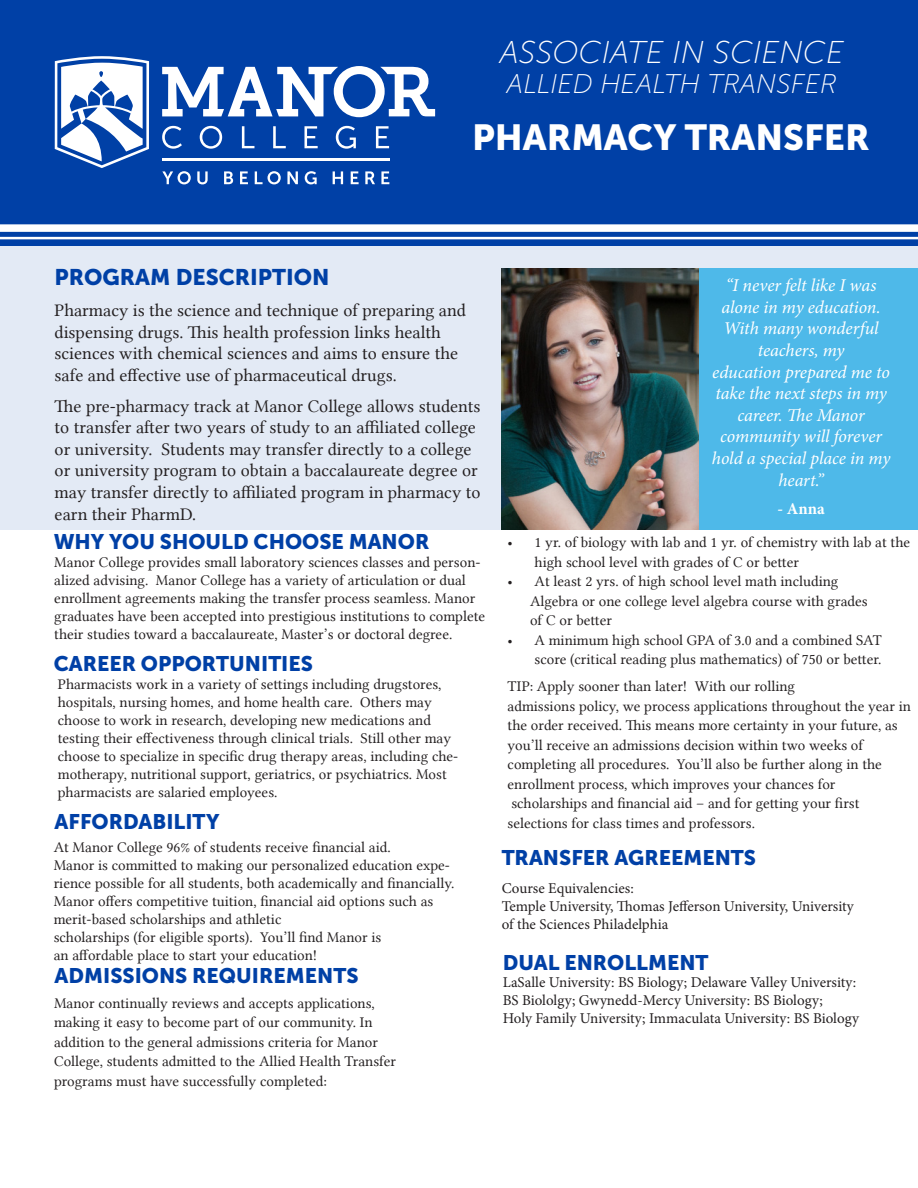
<style>
.page{position:relative;width:918px;height:1188px;background:#fff}
.page>*{position:absolute;margin:0;border:0;box-sizing:border-box;transform-origin:0 0}
.t1{font:36px "Museo Sans 900";color:#fff}
.t2{font:italic 31.5px "Museo Sans 100";color:#fff}
.t3{font:italic 27px "Museo Sans 100";color:#fff}
.t4{font:22.5px "Museo Sans 900";color:#0040a6}
.t5{font:21px "Museo Sans 900";color:#0040a6}
.t6{font:18px/21.6px "Lin Libertine";color:#231f20}
.t7{font:italic 18px/21.6px "Minion Pro";letter-spacing:-.005em;color:#fff;text-align:center}
.t8{font:700 16.5px "Minion Pro";color:#fff}
.t9{font:15px/18px "Lin Libertine";color:#231f20}
.t10{font:15px/18px "Minion Pro";color:#231f20}
</style>
<div class="page">
<div style="left:0;top:232px;width:918px;height:298px;background:#e3eaf5"></div>
<div style="left:697px;top:268px;width:221px;height:262px;background:#4eb9e9"></div>
<img style="left:502px;top:268px;width:196px;height:262px">
<div style="left:0;top:0;width:918px;height:246px;background:#0040a6"></div>
<div style="left:0;top:224px;width:918px;height:8px;background:#fff"></div>
<hr style="left:0;top:237px;width:918px;height:2px;background:#fff">
<svg style="left:162px;top:126px;width:20px;height:23px"></svg>
<svg style="left:200px;top:126px;width:22px;height:23px"></svg>
<svg style="left:242px;top:126px;width:12px;height:22px"></svg>
<svg style="left:273px;top:126px;width:13px;height:22px"></svg>
<svg style="left:304px;top:126px;width:14px;height:22px"></svg>
<svg style="left:336px;top:126px;width:20px;height:23px"></svg>
<svg style="left:376px;top:126px;width:13px;height:22px"></svg>
<svg style="left:162px;top:66px;width:273px;height:51px"></svg>
<svg style="left:55px;top:56px;width:94px;height:112px"></svg>
<hr style="left:162px;top:159px;width:227px;height:2px;background:#fff">
<svg style="left:162px;top:171px;width:29px;height:13px"></svg>
<svg style="left:197px;top:171px;width:11px;height:13px"></svg>
<svg style="left:224px;top:171px;width:9px;height:13px"></svg>
<svg style="left:240px;top:171px;width:8px;height:13px"></svg>
<svg style="left:255px;top:171px;width:26px;height:13px"></svg>
<svg style="left:287px;top:171px;width:11px;height:13px"></svg>
<svg style="left:305px;top:171px;width:12px;height:13px"></svg>
<svg style="left:333px;top:171px;width:10px;height:13px"></svg>
<svg style="left:351px;top:171px;width:8px;height:13px"></svg>
<svg style="left:365px;top:171px;width:10px;height:13px"></svg>
<svg style="left:381px;top:171px;width:8px;height:13px"></svg>
<p class="t2" style="left:500px;top:35px;width:346px">ASSOCIATE IN SCIENCE</p>
<p class="t3" style="left:507px;top:69px;width:331px">ALLIED HEALTH TRANSFER</p>
<p class="t1" style="left:472px;top:117px;width:399px">PHARMACY TRANSFER</p>
<p class="t4" style="left:55px;top:265px;width:277px">PROGRAM DESCRIPTION</p>
<p class="t6" style="left:55px;top:300px;width:413px">Pharmacy is the science and technique of preparing and dispensing drugs. This health profession links health</p>
<p class="t6" style="left:55px;top:343px;width:405px">sciences with chemical sciences and aims to ensure the</p>
<p class="t6" style="left:55px;top:364px;width:344px">safe and effective use of pharmaceutical drugs.</p>
<p class="t6" style="left:55px;top:395px;width:428px">The pre-pharmacy track at Manor College allows students to transfer after two years of study to an affiliated college or university. Students may transfer directly to a college or university program to obtain a baccalaureate degree or may transfer directly to affiliated program in pharmacy to earn their PharmD.</p>
<p class="t7" style="left:722px;top:275px;width:161px">“I never felt like I was alone in my education.<br>With many wonderful teachers, my</p>
<p class="t7" style="left:712px;top:361px;width:179px">education prepared me to take the next steps in my career. The Manor</p>
<p class="t7" style="left:712px;top:426px;width:180px">community will forever hold a special place in my heart.”</p>
<p class="t8" style="left:778px;top:498px;width:49px">- Anna</p>
<p class="t5" style="left:54px;top:529px;width:377px">WHY YOU SHOULD CHOOSE MANOR</p>
<p class="t9" style="left:535px;top:533px;width:377px;line-height:19.5px;text-indent:-27px">• 1 yr. of biology with lab and 1 yr. of chemistry with lab at the high school level with grades of C or better</p>
<p class="t9" style="left:508px;top:572px;width:332px">• At least 2 yrs. of high school level math including</p>
<p class="t9" style="left:530px;top:592px;width:339px">Algebra or one college level algebra course with grades</p>
<p class="t9" style="left:530px;top:611px;width:83px">of C or better</p>
<p class="t9" style="left:508px;top:630px;width:376px;line-height:19.5px;text-align:right">• A minimum high school GPA of 3.0 and a combined SAT score (critical reading plus mathematics) of 750 or better.</p>
<p class="t9" style="left:508px;top:677px;width:289px">TIP: Apply sooner than later! With our rolling</p>
<p class="t9" style="left:508px;top:696px;width:405px;line-height:19.5px">admissions policy, we process applications throughout the year in the order received. This means more certainty in your future, as you’ll receive an admissions decision within two weeks of</p>
<p class="t9" style="left:508px;top:755px;width:376px">completing all procedures. You’ll also be further along in the</p>
<p class="t9" style="left:508px;top:775px;width:329px">enrollment process, which improves your chances for</p>
<p class="t9" style="left:511px;top:794px;width:350px">scholarships and financial aid – and for getting your first</p>
<p class="t9" style="left:508px;top:814px;width:249px">selections for class times and professors.</p>
<p class="t9" style="left:54px;top:553px;width:432px">Manor College provides small laboratory sciences classes and person&shy;alized advising. Manor College has a variety of articulation or dual enrollment agreements making the transfer process seamless. Manor graduates have been accepted into prestigious institutions to complete their studies toward a baccalaureate, Master’s or doctoral degree.</p>
<p class="t5" style="left:54px;top:652px;width:261px">CAREER OPPORTUNITIES</p>
<p class="t9" style="left:58px;top:675px;width:402px">Pharmacists work in a variety of settings including drugstores, hospitals, nursing homes, and home health care. Others may choose to work in research, developing new medications and testing their effectiveness through clinical trials. Still other may choose to specialize in specific drug therapy areas, including che&shy;motherapy, nutritional support, geriatrics, or psychiatrics. Most pharmacists are salaried employees.</p>
<p class="t5" style="left:55px;top:810px;width:167px">AFFORDABILITY</p>
<p class="t9" style="left:54px;top:838px;width:339px">At Manor College 96% of students receive financial aid.</p>
<p class="t9" style="left:54px;top:856px;width:402px">Manor is committed to making our personalized education expe&shy;rience possible for all students, both academically and financially.<br>Manor offers competitive tuition, financial aid options such as merit-based scholarships and athletic</p>
<p class="t9" style="left:54px;top:928px;width:329px">scholarships (for eligible sports). You’ll find Manor is</p>
<p class="t9" style="left:54px;top:946px;width:265px">an affordable place to start your education!</p>
<p class="t5" style="left:55px;top:964px;width:305px">ADMISSIONS REQUIREMENTS</p>
<p class="t9" style="left:54px;top:994px;width:322px">Manor continually reviews and accepts applications,</p>
<p class="t9" style="left:54px;top:1013px;width:320px">making it easy to become part of our community. In</p>
<p class="t9" style="left:54px;top:1032px;width:344px;line-height:19.5px">addition to the general admissions criteria for Manor<br>College, students admitted to the Allied Health Transfer programs must have successfully completed:</p>
<p class="t5" style="left:502px;top:846px;width:256px">TRANSFER AGREEMENTS</p>
<p class="t10" style="left:502px;top:879px;width:134px">Course Equivalencies:</p>
<p class="t10" style="left:502px;top:897px;width:354px">Temple University, Thomas Jefferson University, University of the Sciences Philadelphia</p>
<p class="t5" style="left:503px;top:951px;width:207px">DUAL ENROLLMENT</p>
<p class="t10" style="left:503px;top:974px;width:355px">LaSalle University: BS Biology; Delaware Valley University:<br>BS Biololgy; Gwynedd-Mercy University: BS Biology;</p>
<p class="t10" style="left:503px;top:1010px;width:358px">Holy Family University; Immaculata University: BS Biology</p>
</div>
